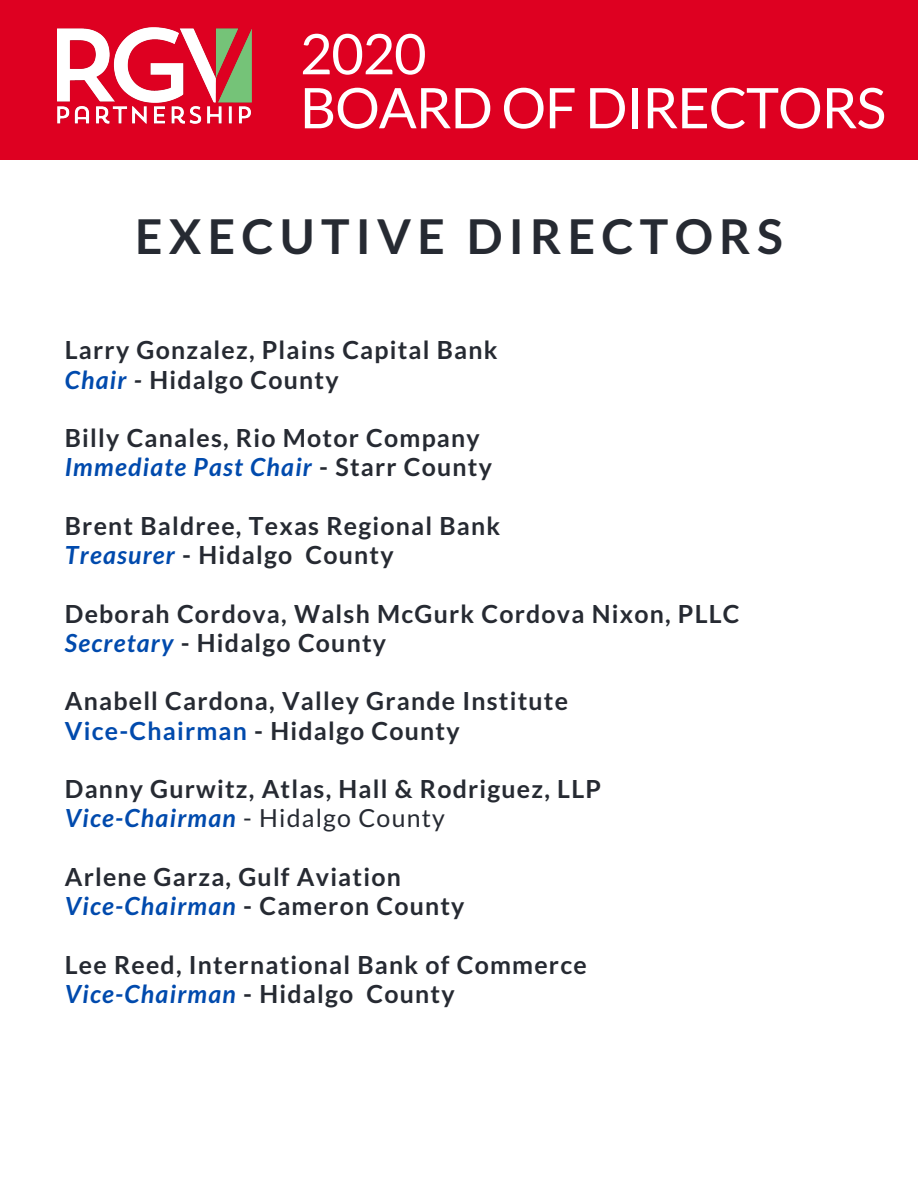
<style>
.page{position:relative;width:918px;height:1188px;background:#fff}
.page>*{position:absolute;margin:0;border:0;box-sizing:border-box;transform-origin:0 0}
.t1{font:55.95px "Lato";letter-spacing:-.02em;color:#fff}
.t2{font:700 48px "Lato";letter-spacing:.13em;color:#262a32}
.t3{font:700 24.9px "Lato";letter-spacing:.05em;color:#262a32}
.t4{font:italic 700 24.9px "Lato";letter-spacing:.05em;color:#004aad}
.t5{font:24.9px "Lato";letter-spacing:.05em;color:#262a32}
.s1{font-style:italic;color:#004aad}
.s2{font-style:italic}
.s3{font-style:normal;color:#262a32}
.s4{color:#004aad}
.s5{font-weight:700;font-style:italic;color:#004aad}
</style>
<div class="page">
<div style="left:0;top:0;width:918px;height:159px;background:#de0021"></div>
<img style="left:57px;top:27px;width:195px;height:97px">
<p class="t1" style="left:300px;top:19px;width:128px">2020</p>
<p class="t1" style="left:300px;top:73px;width:588px">BOARD OF DIRECTORS</p>
<p class="t2" style="left:135px;top:207px;width:649px">EXECUTIVE DIRECTORS</p>
<p class="t3" style="left:65px;top:335px;width:434px">Larry Gonzalez, Plains Capital Bank</p>
<p class="t3" style="left:65px;top:364px;width:275px"><span class="s1">Chair</span> <span class="s2">-</span> Hidalgo County</p>
<p class="t3" style="left:65px;top:423px;width:416px">Billy Canales, Rio Motor Company</p>
<p class="t4" style="left:65px;top:452px;width:429px">Immediate Past Chair <span class="s3">- Starr County</span></p>
<p class="t3" style="left:65px;top:510px;width:437px">Brent Baldree, Texas Regional Bank</p>
<p class="t3" style="left:65px;top:540px;width:330px"><span class="s1">Treasurer</span> - Hidalgo County</p>
<p class="t3" style="left:65px;top:598px;width:676px">Deborah Cordova, Walsh McGurk Cordova Nixon, PLLC</p>
<p class="t3" style="left:65px;top:627px;width:323px"><span class="s1">Secretary</span> - Hidalgo County</p>
<p class="t3" style="left:65px;top:686px;width:505px">Anabell Cardona, Valley Grande Institute</p>
<p class="t3" style="left:65px;top:715px;width:396px"><span class="s4">Vice-Chairman</span> - Hidalgo County</p>
<p class="t3" style="left:65px;top:774px;width:538px">Danny Gurwitz, Atlas, Hall &amp; Rodriguez, LLP</p>
<p class="t5" style="left:65px;top:803px;width:382px"><span class="s5">Vice-Chairman</span> - Hidalgo County</p>
<p class="t3" style="left:65px;top:861px;width:338px">Arlene Garza, Gulf Aviation</p>
<p class="t3" style="left:65px;top:891px;width:401px"><span class="s1">Vice-Chairman</span> - Cameron County</p>
<p class="t3" style="left:65px;top:949px;width:523px">Lee Reed, International Bank of Commerce</p>
<p class="t3" style="left:65px;top:978px;width:391px"><span class="s1">Vice-Chairman</span> - Hidalgo County</p>
</div>
